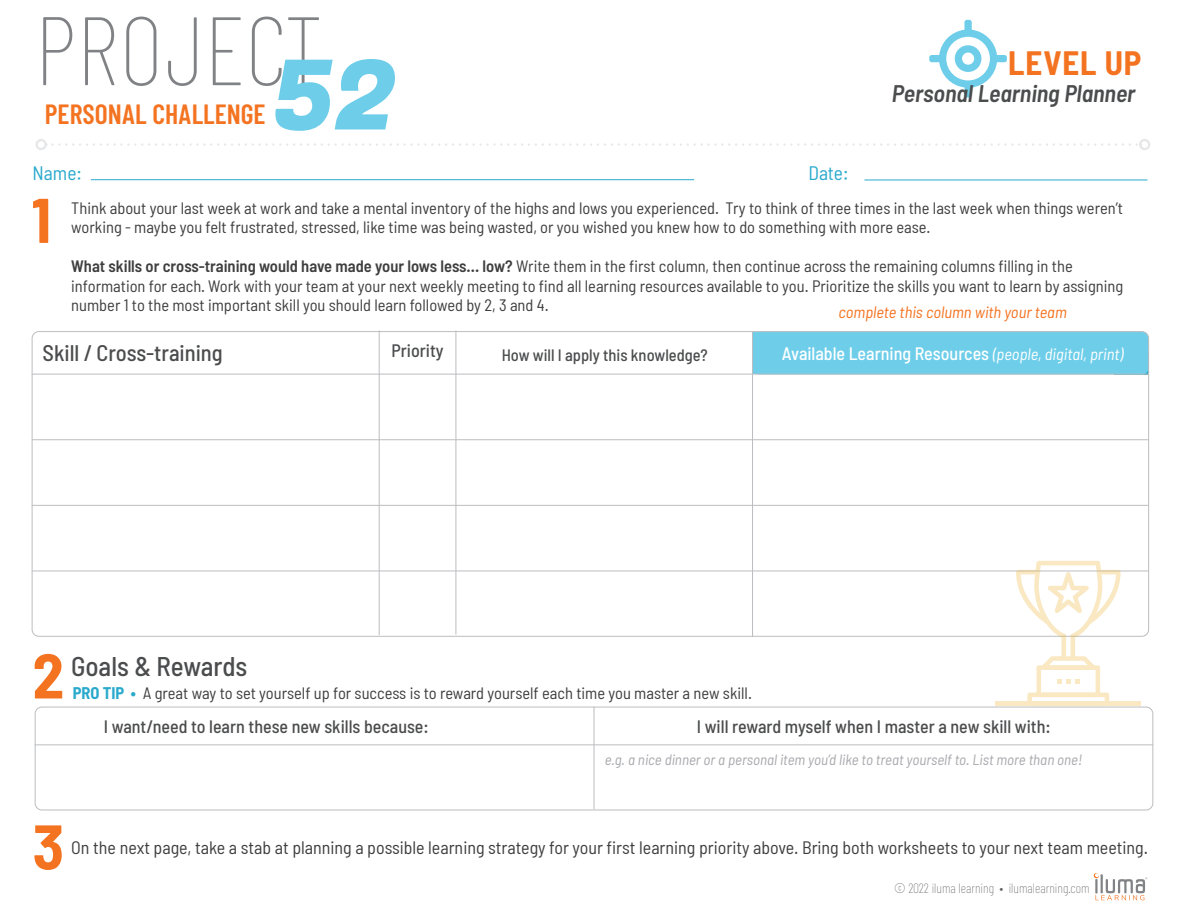
<style>
.page{position:relative;width:1188px;height:918px;background:#fff}
.page>*{position:absolute;margin:0;border:0;box-sizing:border-box;transform-origin:0 0}
.t1{font:700 semi-condensed 63px "Barlow";color:#f47321}
.t2{font:700 semi-condensed 33px "Barlow";letter-spacing:.025em;color:#f47321}
.t3{font:600 27.75px "Barlow Condensed";color:#f47321}
.t4{font:500 semi-condensed 27px "Barlow";color:#4b4c4d}
.t5{font:italic 600 semi-condensed 24px "Barlow";color:#4b4c4d}
.t6{font:500 semi-condensed 22.5px "Barlow";color:#4b4c4d}
.t7{font:semi-condensed 19.5px "Barlow";color:#29a9cc}
.t8{font:semi-condensed 18px "Barlow";color:#3e3e3f}
.t9{font:500 semi-condensed 18px "Barlow";color:#4b4c4d}
.t10{font:500 semi-condensed 18px "Barlow";color:#fff}
.t11{font:semi-condensed 16.5px/19.5px "Barlow";color:#3e3e3f}
.t12{font:italic semi-condensed 16.5px "Barlow";color:#f47321}
.t13{font:500 semi-condensed 16.5px "Barlow";color:#4b4c4d}
.t14{font:italic semi-condensed 15px "Barlow";color:#a8a9ad}
.t15{font:100 13.5px "Barlow Condensed";color:#636366}
.s1{font-weight:600}
.s2{font-weight:400;font-style:italic;font-size:16.5px}
.s3{font-weight:700;color:#29a9cc}
</style>
<div class="page">
<svg style="left:1094px;top:873px;width:53px;height:27px"></svg>
<hr style="left:91px;top:179px;width:603px;height:1px;background:#29a9cc">
<hr style="left:864px;top:180px;width:283px;height:1px;background:#29a9cc">
<div style="left:752px;top:332px;width:34px;height:42px;background:#6eceea"></div>
<div style="left:753px;top:332px;width:396px;height:42px;background:#6eceea;border-radius:7px"></div>
<hr style="left:32px;top:374px;width:1117px;height:1px;background:#bcbdc0">
<hr style="left:32px;top:439px;width:1117px;height:1px;background:#bcbdc0">
<hr style="left:32px;top:505px;width:1117px;height:1px;background:#bcbdc0">
<hr style="left:32px;top:571px;width:1117px;height:1px;background:#bcbdc0">
<hr style="left:379px;top:330px;width:1px;height:305px;background:#bcbdc0">
<hr style="left:456px;top:330px;width:1px;height:305px;background:#bcbdc0">
<hr style="left:752px;top:332px;width:1px;height:305px;background:#bcbdc0">
<svg style="left:1016px;top:561px;width:105px;height:141px"></svg>
<hr style="left:996px;top:702px;width:145px;height:4px;background:#f9e8c2">
<div style="left:35px;top:707px;width:1118px;height:103px;border:1px solid #bcbdc0;border-radius:7px"></div>
<hr style="left:35px;top:744px;width:1118px;height:1px;background:#bcbdc0">
<hr style="left:594px;top:707px;width:1px;height:102px;background:#bcbdc0">
<svg style="left:43px;top:17px;width:29px;height:68px"></svg>
<svg style="left:85px;top:17px;width:29px;height:68px"></svg>
<svg style="left:126px;top:17px;width:30px;height:69px"></svg>
<svg style="left:168px;top:17px;width:29px;height:69px"></svg>
<svg style="left:213px;top:17px;width:28px;height:68px"></svg>
<svg style="left:252px;top:17px;width:143px;height:114px"></svg>
<div style="left:42px;top:96px;width:224px;height:34px;background:#fff"></div>
<svg style="left:929px;top:20px;width:78px;height:77px"></svg>
<svg style="left:47px;top:143px;width:1091px;height:3px"></svg>
<div style="left:36px;top:139px;width:11px;height:11px;border:2px solid #e6e7e9;border-radius:50%"></div>
<div style="left:1139px;top:139px;width:11px;height:11px;border:2px solid #e6e7e9;border-radius:50%"></div>
<p class="t3" style="left:45px;top:97px;width:222px">PERSONAL CHALLENGE</p>
<p class="t2" style="left:1008px;top:42px;width:135px">LEVEL UP</p>
<p class="t5" style="left:892px;top:78px;width:245px">Personal Learning Planner</p>
<p class="t7" style="left:33px;top:160px;width:51px">Name:</p>
<p class="t7" style="left:808px;top:161px;width:42px">Date:</p>
<p class="t11" style="left:71px;top:198px;width:1053px">Think about your last week at work and take a mental inventory of the highs and lows you experienced. Try to think of three times in the last week when things weren’t working - maybe you felt frustrated, stressed, like time was being wasted, or you wished you knew how to do something with more ease.</p>
<p class="t11" style="left:71px;top:256px;width:1053px"><span class="s1">What skills or cross-training would have made your lows less... low?</span> Write them in the first column, then continue across the remaining columns filling in the information for each. Work with your team at your next weekly meeting to find all learning resources available to you. Prioritize the skills you want to learn by assigning number 1 to the most important skill you should learn followed by 2, 3 and 4.</p>
<p class="t6" style="left:43px;top:339px;width:182px">Skill / Cross-training</p>
<p class="t10" style="left:782px;top:342px;width:343px">Available Learning Resources <span class="s2">(people, digital, print)</span></p>
<p class="t1" style="left:32px;top:181px;width:21px">1</p>
<p class="t12" style="left:839px;top:302px;width:230px">complete this column with your team</p>
<p class="t9" style="left:391px;top:340px;width:54px">Priority</p>
<p class="t13" style="left:502px;top:345px;width:208px">How will I apply this knowledge?</p>
<p class="t1" style="left:33px;top:637px;width:33px">2</p>
<p class="t4" style="left:71px;top:650px;width:178px">Goals &amp; Rewards</p>
<p class="t11" style="left:73px;top:683px;width:681px"><span class="s3">PRO TIP •</span> A great way to set yourself up for success is to reward yourself each time you master a new skill.</p>
<p class="t9" style="left:104px;top:715px;width:326px">I want/need to learn these new skills because:</p>
<p class="t9" style="left:697px;top:715px;width:355px">I will reward myself when I master a new skill with:</p>
<p class="t14" style="left:605px;top:750px;width:479px">e.g. a nice dinner or a personal item you’d like to treat yourself to. List more than one!</p>
<p class="t1" style="left:33px;top:808px;width:33px">3</p>
<p class="t8" style="left:71px;top:836px;width:1078px">On the next page, take a stab at planning a possible learning strategy for your first learning priority above. Bring both worksheets to your next team meeting.</p>
<p class="t15" style="left:894px;top:879px;width:197px">© 2022 iluma learning • ilumalearning.com</p>
</div>
